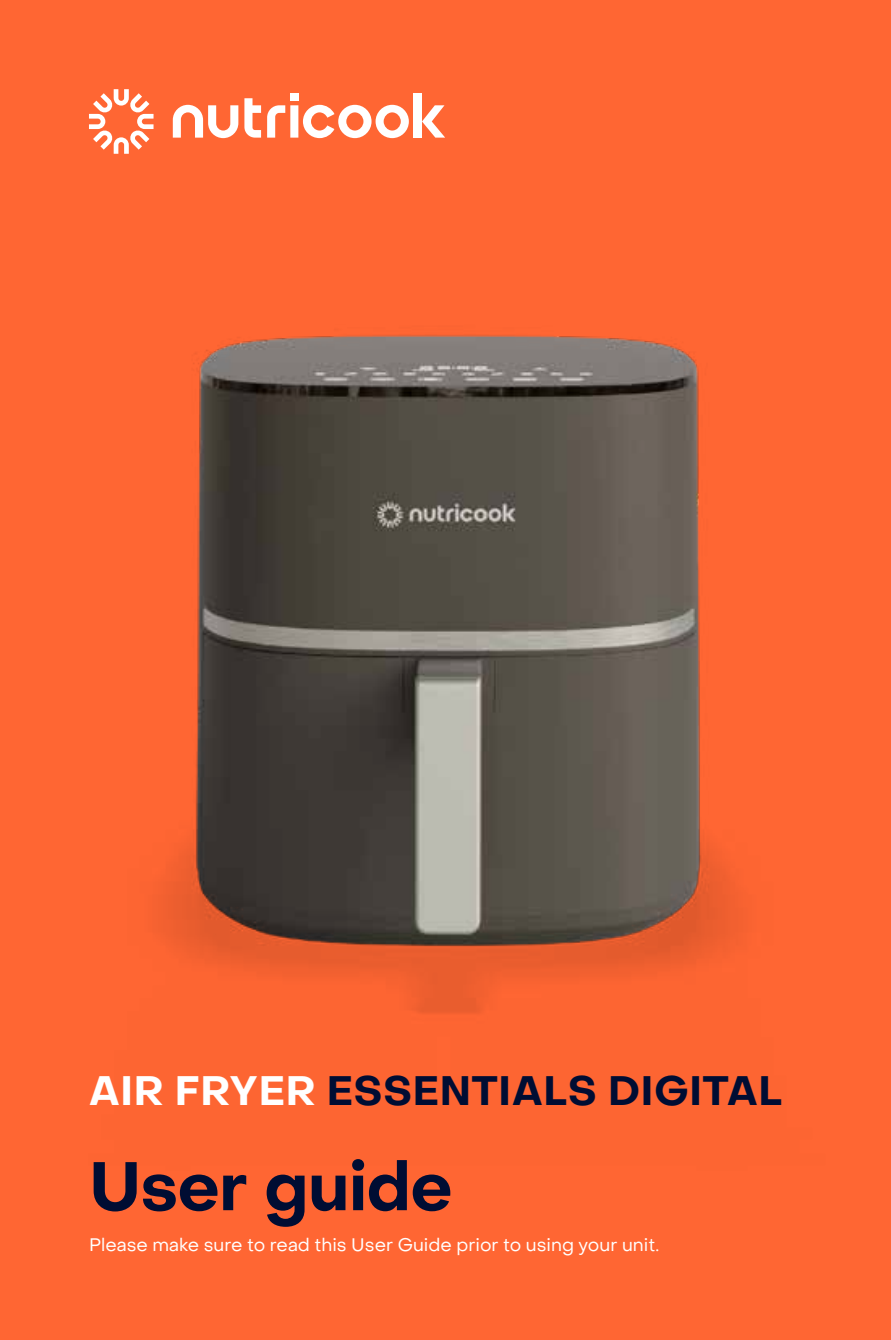
<style>
.page{position:relative;width:891px;height:1340px;background:#fff}
.page>*{position:absolute;margin:0;border:0;box-sizing:border-box;transform-origin:0 0}
.t1{font:700 67.5px "Object Sans";letter-spacing:-.005em;color:#000d33}
.t2{font:700 40.5px "Object Sans";letter-spacing:.02em;color:#000d33}
.t3{font:18px "Object Sans";color:#fff}
.s1{color:#fff}
</style>
<div class="page">
<div style="left:0;top:0;width:891px;height:1339px;background:#f63"></div>
<img style="left:158px;top:335px;width:585px;height:679px">
<svg style="left:89px;top:89px;width:65px;height:65px"></svg>
<div style="left:413px;top:93px;width:8px;height:45px;background:#fff"></div>
<svg style="left:422px;top:105px;width:23px;height:33px"></svg>
<svg style="left:267px;top:105px;width:18px;height:33px"></svg>
<div style="left:290px;top:105px;width:8px;height:33px;background:#fff"></div>
<div style="left:290px;top:93px;width:8px;height:7px;background:#fff"></div>
<svg style="left:244px;top:98px;width:17px;height:40px"></svg>
<svg style="left:303px;top:105px;width:106px;height:33px"></svg>
<svg style="left:173px;top:105px;width:65px;height:33px"></svg>
<h2 class="t2" style="left:89px;top:1065px;width:695px"><span class="s1">AIR FRYER</span> ESSENTIALS DIGITAL</h2>
<h1 class="t1" style="left:89px;top:1145px;width:365px">User guide</h1>
<p class="t3" style="left:89px;top:1233px;width:572px">Please make sure to read this User Guide prior to using your unit.</p>
</div>
